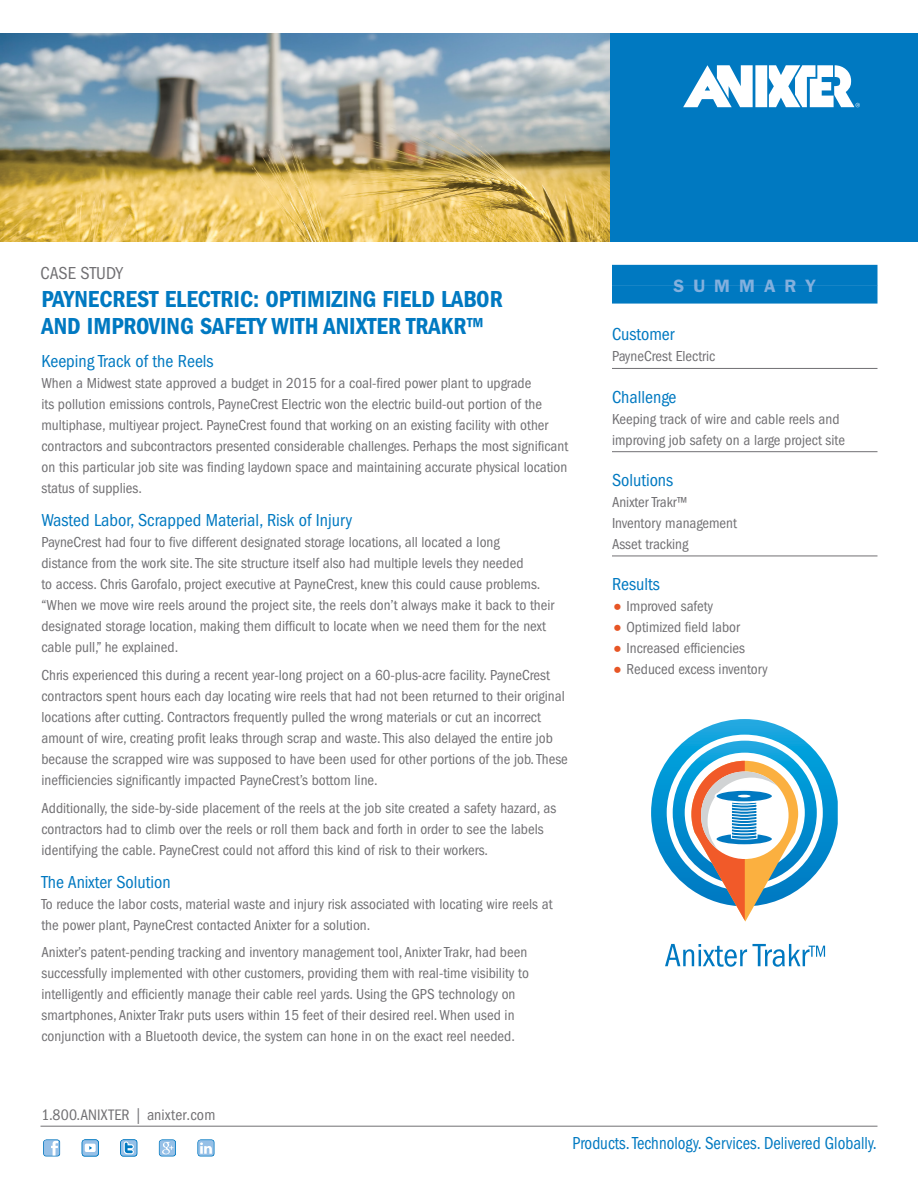
<style>
.page{position:relative;width:918px;height:1188px;background:#fff}
.page>*{position:absolute;margin:0;border:0;box-sizing:border-box;transform-origin:0 0}
.t1{font:24px/27px "ITC Franklin Gothic Std Dm Cd";color:#0079c1}
.t2{font:condensed 18px "ITC Franklin Gothic Std";color:#0079c1}
.t3{font:condensed 18px "ITC Franklin Gothic Std";color:#0079c1;scale:.93 1}
.t4{font:condensed 18px "ITC Franklin Gothic Std";color:#717073}
.t5{font:600 18px "ITC Franklin Gothic Std";letter-spacing:.5em;color:#83b0de}
.t6{font:condensed 15.75px "ITC Franklin Gothic Std";letter-spacing:.01em;color:#717073}
.t7{font:condensed 15px/21px "ITC Franklin Gothic Std";color:#717073}
.s1{font-family:"ITC Franklin Gothic Std Hvy";font-stretch:normal;font-size:18px;color:#e75525}
</style>
<div class="page">
<hr style="left:40px;top:1126px;width:838px;height:1px;background:#717073">
<svg style="left:43px;top:1139px;width:17px;height:18px"></svg>
<svg style="left:120px;top:1139px;width:17px;height:18px"></svg>
<svg style="left:82px;top:1139px;width:17px;height:18px"></svg>
<svg style="left:159px;top:1139px;width:17px;height:18px"></svg>
<svg style="left:197px;top:1139px;width:18px;height:18px"></svg>
<div style="left:609px;top:34px;width:309px;height:208px;background:#0079c1"></div>
<div style="left:755px;top:65px;width:12px;height:42px;background:#fff"></div>
<svg style="left:683px;top:65px;width:70px;height:42px"></svg>
<svg style="left:769px;top:65px;width:91px;height:42px"></svg>
<img style="left:0;top:34px;width:609px;height:208px">
<div style="left:612px;top:265px;width:266px;height:21px;background:#0079c1"></div>
<div style="left:612px;top:286px;width:266px;height:18px;background:#0079c1"></div>
<hr style="left:612px;top:368px;width:266px;height:1px;background:#717073">
<hr style="left:612px;top:451px;width:266px;height:1px;background:#717073">
<hr style="left:612px;top:556px;width:266px;height:1px;background:#717073">
<img style="left:651px;top:719px;width:187px;height:171px">
<svg style="left:691px;top:761px;width:107px;height:161px"></svg>
<svg style="left:665px;top:944px;width:160px;height:23px"></svg>
<p class="t4" style="left:40px;top:263px;width:84px">CASE STUDY</p>
<h1 class="t1" style="left:41px;top:285px;width:463px">PAYNECREST ELECTRIC: OPTIMIZING FIELD LABOR<br>AND IMPROVING SAFETY WITH ANIXTER TRAKR™</h1>
<p class="t2" style="left:41px;top:351px;width:174px">Keeping Track of the Reels</p>
<p class="t7" style="left:41px;top:373px;width:528px">When a Midwest state approved a budget in 2015 for a coal-fired power plant to upgrade<br>its pollution emissions controls, PayneCrest Electric won the electric build-out portion of the multiphase, multiyear project. PayneCrest found that working on an existing facility with other contractors and subcontractors presented considerable challenges. Perhaps the most significant on this particular job site was finding laydown space and maintaining accurate physical location status of supplies.</p>
<p class="t2" style="left:41px;top:510px;width:312px">Wasted Labor, Scrapped Material, Risk of Injury</p>
<p class="t7" style="left:41px;top:532px;width:514px">PayneCrest had four to five different designated storage locations, all located a long<br>distance from the work site. The site structure itself also had multiple levels they needed<br>to access. Chris Garofalo, project executive at PayneCrest, knew this could cause problems. “When we move wire reels around the project site, the reels don’t always make it back to their designated storage location, making them difficult to locate when we need them for the next cable pull,” he explained.</p>
<p class="t7" style="left:41px;top:664px;width:528px">Chris experienced this during a recent year-long project on a 60-plus-acre facility. PayneCrest contractors spent hours each day locating wire reels that had not been returned to their original locations after cutting. Contractors frequently pulled the wrong materials or cut an incorrect amount of wire, creating profit leaks through scrap and waste. This also delayed the entire job because the scrapped wire was supposed to have been used for other portions of the job. These inefficiencies significantly impacted PayneCrest’s bottom line.</p>
<p class="t7" style="left:41px;top:797px;width:516px">Additionally, the side-by-side placement of the reels at the job site created a safety hazard, as contractors had to climb over the reels or roll them back and forth in order to see the labels identifying the cable. PayneCrest could not afford this kind of risk to their workers.</p>
<p class="t2" style="left:41px;top:871px;width:131px">The Anixter Solution</p>
<p class="t7" style="left:41px;top:893px;width:513px">To reduce the labor costs, material waste and injury risk associated with locating wire reels at the power plant, PayneCrest contacted Anixter for a solution.</p>
<p class="t7" style="left:41px;top:942px;width:489px">Anixter’s patent-pending tracking and inventory management tool, Anixter Trakr, had been successfully implemented with other customers, providing them with real-time visibility to intelligently and efficiently manage their cable reel yards. Using the GPS technology on smartphones, Anixter Trakr puts users within 15 feet of their desired reel. When used in conjunction with a Bluetooth device, the system can hone in on the exact reel needed.</p>
<p class="t6" style="left:41px;top:1106px;width:175px">1.800.ANIXTER | anixter.com</p>
<p class="t5" style="left:674px;top:275px;width:144px">SUMMARY</p>
<p class="t2" style="left:612px;top:324px;width:64px">Customer</p>
<p class="t7" style="left:612px;top:346px;width:105px">PayneCrest Electric</p>
<p class="t2" style="left:612px;top:386px;width:66px">Challenge</p>
<p class="t7" style="left:612px;top:408px;width:235px">Keeping track of wire and cable reels and improving job safety on a large project site</p>
<p class="t2" style="left:612px;top:470px;width:63px">Solutions</p>
<p class="t7" style="left:612px;top:491px;width:126px">Anixter Trakr™<br>Inventory management<br>Asset tracking</p>
<p class="t2" style="left:612px;top:574px;width:49px">Results</p>
<p class="t7" style="left:612px;top:596px;width:103px"><span class="s1">•</span> Improved safety</p>
<p class="t7" style="left:612px;top:617px;width:130px"><span class="s1">•</span> Optimized field labor</p>
<p class="t7" style="left:612px;top:638px;width:135px"><span class="s1">•</span> Increased efficiencies</p>
<p class="t7" style="left:612px;top:659px;width:157px"><span class="s1">•</span> Reduced excess inventory</p>
<p class="t3" style="left:572px;top:1133px;width:329px">Products. Technology. Services. Delivered Globally.</p>
</div>
